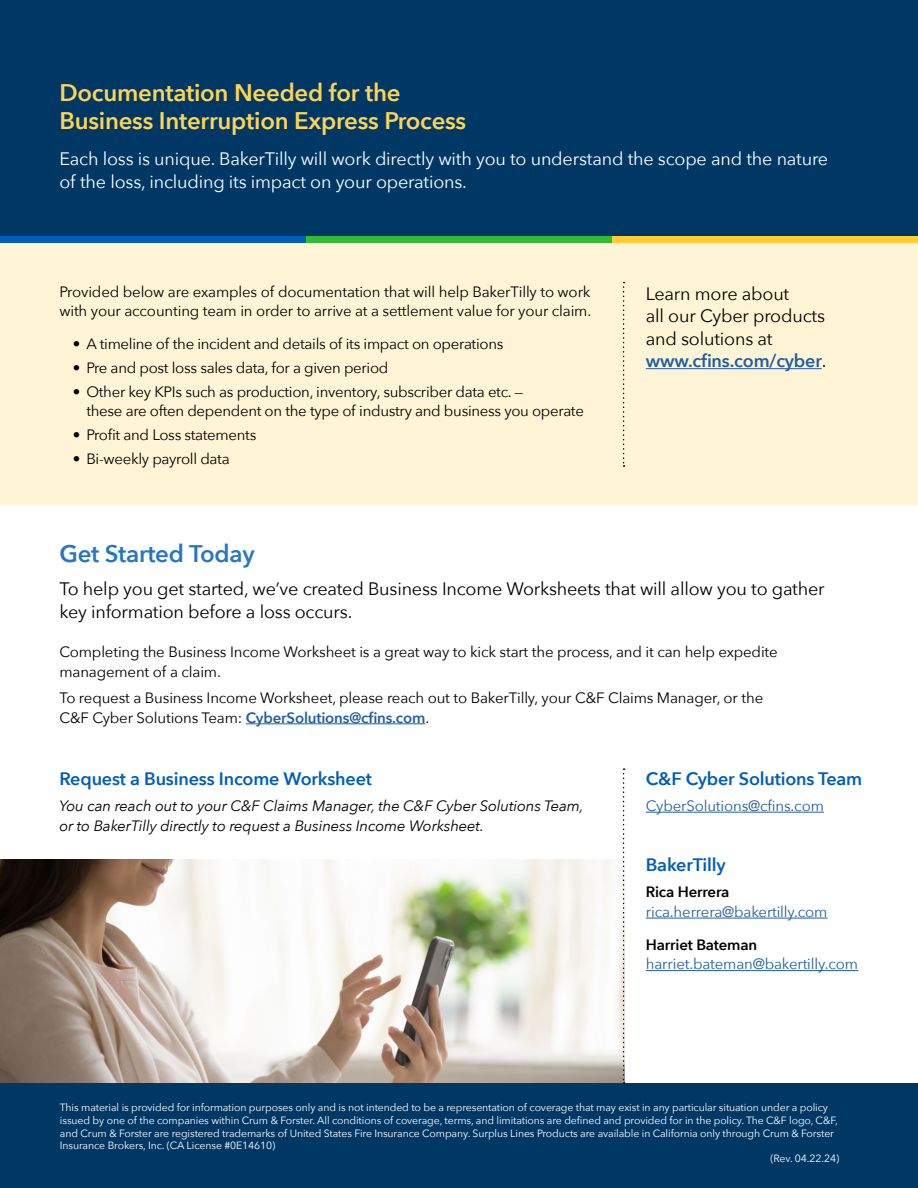
<style>
.page{position:relative;width:918px;height:1188px;background:#fff}
.page>*{position:absolute;margin:0;border:0;box-sizing:border-box;transform-origin:0 0}
.H1_Yell_Pg2{font:600 24px/28.5px "Avenir Next";letter-spacing:-.01em;color:#ffd452}
.H1_BLU_Pg_2{font:600 24px "Avenir Next";letter-spacing:-.01em;color:#2676c3}
.Body{font:18px/22.5px "Avenir Next";letter-spacing:-.01em;color:#000}
.Body-2{font:18px/22.5px "Avenir Next";letter-spacing:-.01em;color:#fff}
.H1_Pg_2_SM{font:600 18px "Avenir Next";letter-spacing:-.01em;color:#005eb8}
.Body-3{font:15px/19.5px "Avenir Next";letter-spacing:-.015em;color:#000}
.Body-4{font:italic 15px/19.5px "Avenir Next";letter-spacing:-.01em;color:#000}
.Body-5{font:15px/19.5px "Avenir Next";letter-spacing:-.01em;color:#215e9e}
.Body-6{font:10.5px/12.8px "Avenir Next";letter-spacing:-.01em;color:#fff}
.s1{font-weight:600;color:#215e9e}
.s2{font-weight:600;color:#000}
</style>
<div class="page">
<div style="left:0;top:243px;width:918px;height:262px;background:#fff5d6"></div>
<div style="left:0;top:0;width:918px;height:236px;background:#003865"></div>
<div style="left:0;top:236px;width:306px;height:7px;background:#005eb8"></div>
<div style="left:306px;top:236px;width:306px;height:7px;background:#32bc33"></div>
<div style="left:612px;top:236px;width:306px;height:7px;background:#fc3"></div>
<svg style="left:623px;top:282px;width:2px;height:185px"></svg>
<hr style="left:646px;top:368px;width:176px;height:1px;background:#215e9e">
<hr style="left:246px;top:723px;width:179px;height:1px;background:#215e9e">
<img style="left:0;top:859px;width:623px;height:225px">
<div style="left:0;top:1084px;width:918px;height:104px;background:#003865"></div>
<svg style="left:623px;top:768px;width:2px;height:316px"></svg>
<hr style="left:646px;top:812px;width:178px;height:1px;background:#215e9e">
<hr style="left:646px;top:918px;width:182px;height:1px;background:#215e9e">
<hr style="left:646px;top:970px;width:212px;height:1px;background:#215e9e">
<h1 class="H1_Yell_Pg2" style="left:59px;top:77px;width:408px">Documentation Needed for the<br>Business Interruption Express Process</h1>
<p class="Body-2" style="left:59px;top:147px;width:770px">Each loss is unique. BakerTilly will work directly with you to understand the scope and the nature of the loss, including its impact on your operations.</p>
<p class="Body-3" style="left:59px;top:281px;width:533px">Provided below are examples of documentation that will help BakerTilly to work with your accounting team in order to arrive at a settlement value for your claim.</p>
<p class="Body-3" style="left:73px;top:334px;width:432px">• A timeline of the incident and details of its impact on operations</p>
<p class="Body-3" style="left:73px;top:358px;width:317px">• Pre and post loss sales data, for a given period</p>
<p class="Body-3" style="left:86px;top:381px;width:499px;text-indent:-14px">• Other key KPIs such as production, inventory, subscriber data etc. —<br>these are often dependent on the type of industry and business you operate</p>
<p class="Body-3" style="left:73px;top:425px;width:185px">• Profit and Loss statements</p>
<p class="Body-3" style="left:73px;top:448px;width:158px">• Bi-weekly payroll data</p>
<p class="Body" style="left:646px;top:282px;width:182px">Learn more about<br>all our Cyber products and solutions at <span class="s1">www.cfins.com/cyber</span>.</p>
<h1 class="H1_BLU_Pg_2" style="left:59px;top:533px;width:197px">Get Started Today</h1>
<p class="Body" style="left:59px;top:577px;width:767px">To help you get started, we’ve created Business Income Worksheets that will allow you to gather key information before a loss occurs.</p>
<p class="Body-3" style="left:59px;top:642px;width:720px">Completing the Business Income Worksheet is a great way to kick start the process, and it can help expedite management of a claim.</p>
<p class="Body-3" style="left:59px;top:688px;width:705px">To request a Business Income Worksheet, please reach out to BakerTilly, your C&amp;F Claims Manager, or the<br>C&amp;F Cyber Solutions Team: <span class="s1">CyberSolutions@cfins.com</span>.</p>
<h1 class="H1_Pg_2_SM" style="left:59px;top:763px;width:314px">Request a Business Income Worksheet</h1>
<p class="Body-4" style="left:59px;top:795px;width:526px">You can reach out to your C&amp;F Claims Manager, the C&amp;F Cyber Solutions Team, or to BakerTilly directly to request a Business Income Worksheet.</p>
<h1 class="H1_Pg_2_SM" style="left:646px;top:763px;width:218px">C&amp;F Cyber Solutions Team</h1>
<p class="Body-5" style="left:646px;top:795px;width:180px">CyberSolutions@cfins.com</p>
<h1 class="H1_Pg_2_SM" style="left:646px;top:849px;width:81px">BakerTilly</h1>
<p class="Body-5" style="left:646px;top:882px;width:183px"><span class="s2">Rica Herrera </span>rica.herrera@bakertilly.com</p>
<p class="Body-5" style="left:646px;top:934px;width:214px"><span class="s2">Harriet Bateman </span>harriet.bateman@bakertilly.com</p>
<p class="Body-6" style="left:60px;top:1101px;width:779px">This material is provided for information purposes only and is not intended to be a representation of coverage that may exist in any particular situation under a policy issued by one of the companies within Crum &amp; Forster. All conditions of coverage, terms, and limitations are defined and provided for in the policy. The C&amp;F logo, C&amp;F, and Crum &amp; Forster are registered trademarks of United States Fire Insurance Company. Surplus Lines Products are available in California only through Crum &amp; Forster Insurance Brokers, Inc. (CA License #0E14610)</p>
<p class="Body-6" style="left:771px;top:1152px;width:70px">(Rev. 04.22.24)</p>
</div>
